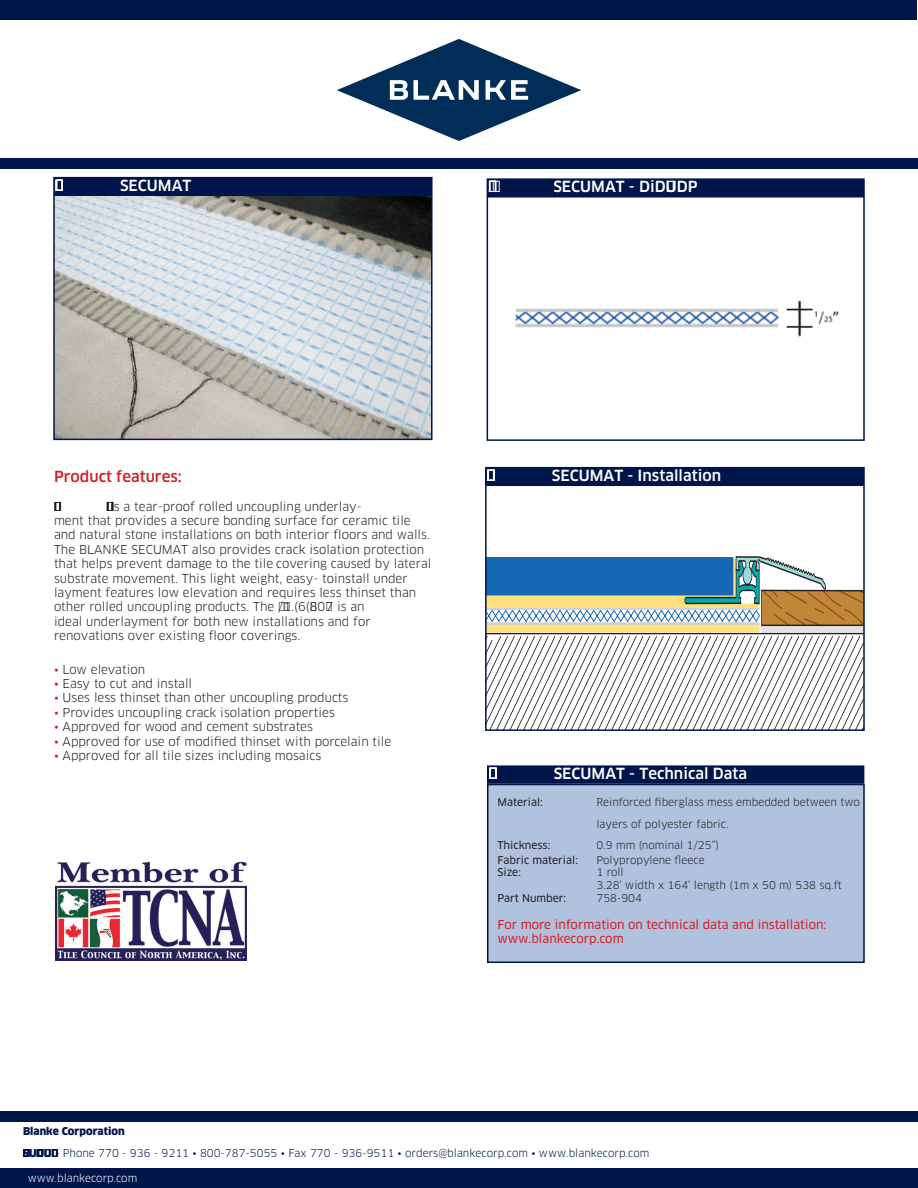
<style>
.page{position:relative;width:918px;height:1188px;background:#fff}
.page>*{position:absolute;margin:0;border:0;box-sizing:border-box;transform-origin:0 0}
.t1{font:500 15px "Clan OT";color:#fff}
.t2{font:500 15px "Clan OT";color:#d1232a}
.t3{font:15px "Clan OT News";color:#fff}
.t4{font:12px/14.4px "Clan OT";color:#231f20}
.t5{font:12px "Clan OT News";color:#d1232a}
.t6{font:500 12px "Clan OT";color:#231f20}
.t7{font:10.5px/21.6px "Clan OT";color:#231f20}
.t8{font:10.5px/21.6px "Clan OT";color:#001549}
.t9{font:10.5px "Clan OT News";color:#231f20}
.t10{font:10.5px "Clan OT";color:#fff}
.s1{font-weight:500}
.s2{color:#d1232a}
.s3{font-weight:900}
</style>
<div class="page">
<div style="left:1px;top:1px;width:916px;height:19px;background:#001549"></div>
<div style="left:0;top:1169px;width:918px;height:19px;background:#001549"></div>
<div style="left:1px;top:158px;width:917px;height:10px;background:#001549"></div>
<img style="left:338px;top:40px;width:242px;height:101px">
<div style="left:0;top:1112px;width:917px;height:10px;background:#001549"></div>
<div style="left:488px;top:785px;width:376px;height:177px;background:#b1c2df"></div>
<div style="left:487px;top:784px;width:378px;height:179px;border:2px solid #001549"></div>
<div style="left:487px;top:179px;width:377px;height:17px;background:#001549"></div>
<div style="left:487px;top:178px;width:378px;height:19px;border:2px solid #001549"></div>
<img style="left:515px;top:300px;width:324px;height:37px">
<div style="left:487px;top:196px;width:378px;height:245px;border:2px solid #001549"></div>
<div style="left:486px;top:468px;width:378px;height:17px;background:#001549"></div>
<div style="left:485px;top:467px;width:380px;height:18px;border:2px solid #001549"></div>
<div style="left:488px;top:766px;width:376px;height:17px;background:#001549"></div>
<div style="left:487px;top:765px;width:377px;height:19px;border:2px solid #001549"></div>
<svg style="left:488px;top:556px;width:374px;height:172px"></svg>
<hr style="left:486px;top:623px;width:274px;height:1px;background:#d1d2d4">
<hr style="left:486px;top:608px;width:274px;height:2px;background:#d1d2d4">
<hr style="left:486px;top:633px;width:378px;height:1px;background:#231f20">
<div style="left:485px;top:485px;width:380px;height:246px;border:2px solid #001549"></div>
<div style="left:54px;top:178px;width:378px;height:17px;background:#001549"></div>
<div style="left:53px;top:177px;width:380px;height:18px;border:2px solid #001549"></div>
<img style="left:56px;top:198px;width:374px;height:239px">
<div style="left:53px;top:195px;width:380px;height:245px;border:2px solid #001549"></div>
<img style="left:55px;top:861px;width:192px;height:99px">
<p class="t1" style="left:55px;top:176px;width:10px">%/$1.(</p>
<p class="t1" style="left:120px;top:176px;width:73px">SECUMAT</p>
<p class="t3" style="left:488px;top:178px;width:13px">%/$1.(</p>
<p class="t1" style="left:553px;top:178px;width:146px">SECUMAT - DiDJUDP</p>
<p class="t2" style="left:54px;top:467px;width:129px">Product features:</p>
<p class="t6" style="left:54px;top:499px;width:8px">%/$1.(</p>
<p class="t4" style="left:54px;top:499px;width:379px;text-indent:52px"><span class="s1">6(&amp;80$7</span>is a tear-proof rolled uncoupling underlay-<br>ment that provides a secure bonding surface for ceramic tile and natural stone installations on both interior floors and walls.<br>The BLANKE SECUMAT also provides crack isolation protection that helps prevent damage to the tile covering caused by lateral substrate movement. This light weight, easy- toinstall under layment features low elevation and requires less thinset than other rolled uncoupling products. The %/$1.(6(&amp;80$7 is an<br>ideal underlayment for both new installations and for renovations over existing floor coverings.</p>
<p class="t4" style="left:54px;top:662px;width:93px"><span class="s2">•</span> Low elevation</p>
<p class="t4" style="left:54px;top:676px;width:140px"><span class="s2">•</span> Easy to cut and install</p>
<p class="t4" style="left:54px;top:691px;width:296px"><span class="s2">•</span> Uses less thinset than other uncoupling products</p>
<p class="t4" style="left:54px;top:705px;width:282px"><span class="s2">•</span> Provides uncoupling crack isolation properties</p>
<p class="t4" style="left:54px;top:720px;width:261px"><span class="s2">•</span> Approved for wood and cement substrates</p>
<p class="t4" style="left:54px;top:734px;width:339px"><span class="s2">•</span> Approved for use of modified thinset with porcelain tile</p>
<p class="t4" style="left:54px;top:748px;width:269px"><span class="s2">•</span> Approved for all tile sizes including mosaics</p>
<p class="t1" style="left:487px;top:466px;width:10px">%/$1.(</p>
<p class="t1" style="left:552px;top:466px;width:171px">SECUMAT - Installation</p>
<p class="t1" style="left:488px;top:765px;width:10px">%/$1.(</p>
<p class="t1" style="left:554px;top:765px;width:195px">SECUMAT - Technical Data</p>
<p class="t9" style="left:497px;top:796px;width:47px">Material:</p>
<p class="t7" style="left:596px;top:791px;width:265px">Reinforced fiberglass mess embedded between two layers of polyester fabric.</p>
<p class="t9" style="left:497px;top:839px;width:54px">Thickness:</p>
<p class="t7" style="left:596px;top:835px;width:124px">0.9 mm (nominal 1/25”)</p>
<p class="t9" style="left:497px;top:854px;width:82px">Fabric material:</p>
<p class="t7" style="left:596px;top:849px;width:110px">Polypropylene fleece</p>
<p class="t9" style="left:497px;top:866px;width:25px">Size:</p>
<p class="t7" style="left:596px;top:862px;width:29px">1 roll</p>
<p class="t7" style="left:596px;top:874px;width:247px">3.28’ width x 164’ length (1m x 50 m) 538 sq.ft</p>
<p class="t9" style="left:497px;top:891px;width:70px">Part Number:</p>
<p class="t7" style="left:596px;top:887px;width:47px">758-904</p>
<p class="t5" style="left:497px;top:917px;width:331px">For more information on technical data and installation:</p>
<p class="t5" style="left:497px;top:931px;width:128px">www.blankecorp.com</p>
<p class="t8" style="left:23px;top:1120px;width:628px"><span class="s3">Blanke Corporation<br>*RVKHQ6SULQJV5G6WH$1RUFURV*$</span>• Phone 770 - 936 - 9211 • 800-787-5055 • Fax 770 - 936-9511 • orders@blankecorp.com • www.blankecorp.com</p>
<p class="t10" style="left:28px;top:1172px;width:111px">www.blankecorp.com</p>
</div>
